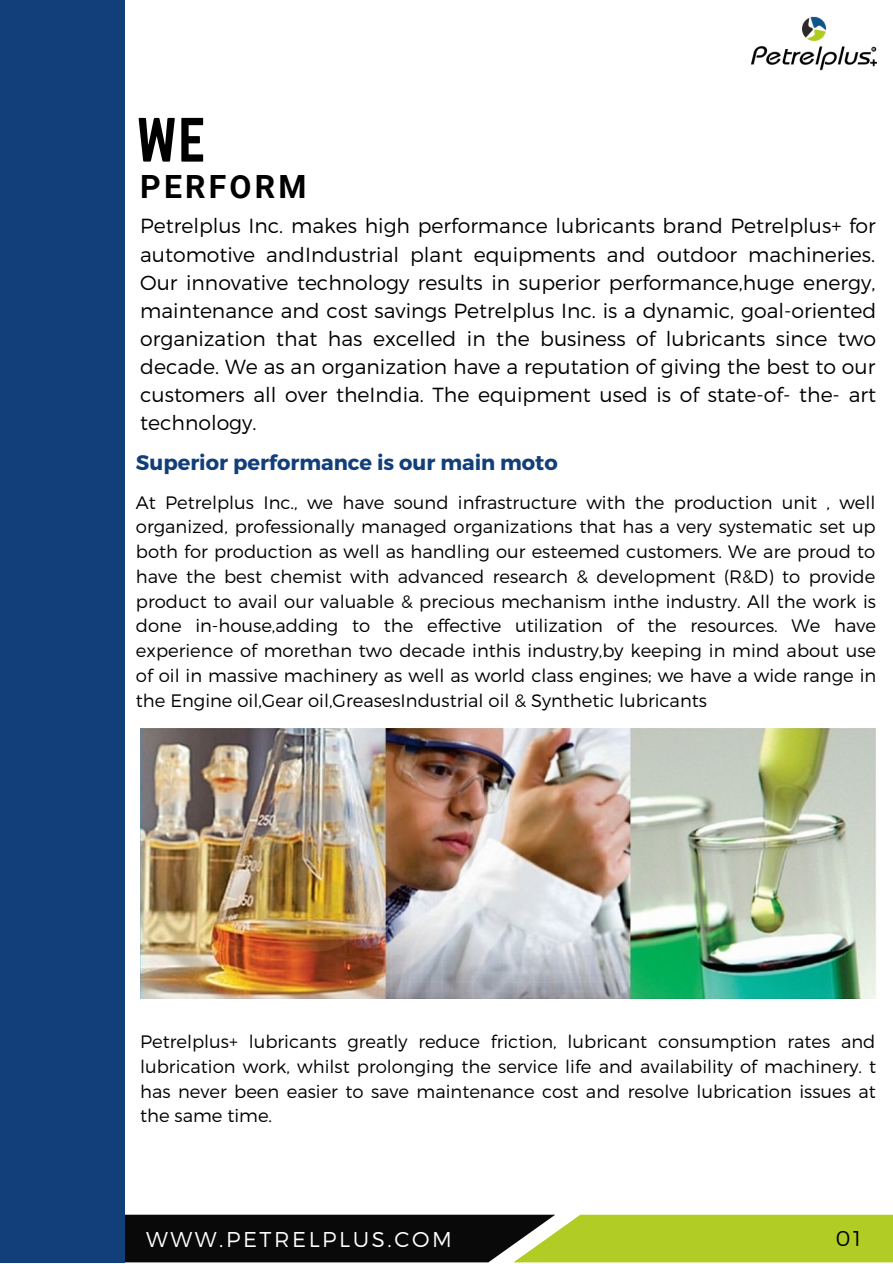
<style>
.page{position:relative;width:893px;height:1264px;background:#fff}
.page>*{position:absolute;margin:0;border:0;box-sizing:border-box;transform-origin:0 0}
.t1{font:54.6px "Norwester";color:#000}
.t2{font:700 31.95px "Roboto";letter-spacing:.1em;color:#000}
.t3{font:300 21.45px "Montserrat";letter-spacing:.12em;color:#fff}
.t4{font:300 21.45px "Montserrat";color:#000}
.t5{font:700 21px "Montserrat";color:#123e79}
.t6{font:300 20.4px/28px "Montserrat";color:#000;text-align:justify}
.t7{font:300 18px/24.8px "Montserrat";color:#000;text-align:justify}
</style>
<div class="page">
<div style="left:125px;top:1214px;width:388px;height:48px;background:#090909"></div>
<div style="left:0;top:0;width:125px;height:1262px;background:#123e79"></div>
<img style="left:751px;top:17px;width:125px;height:54px">
<img style="left:140px;top:728px;width:736px;height:270px">
<div style="left:513px;top:1214px;width:379px;height:48px;background:#b1cc24"></div>
<p class="t1" style="left:136px;top:107px;width:71px">WE</p>
<p class="t2" style="left:140px;top:168px;width:168px">PERFORM</p>
<p class="t6" style="left:140px;top:211px;width:737px">Petrelplus Inc. makes high performance lubricants brand Petrelplus+ for automotive andIndustrial plant equipments and outdoor machineries.<br>Our innovative technology results in superior performance,huge energy, maintenance and cost savings Petrelplus Inc. is a dynamic, goal-oriented organization that has excelled in the business of lubricants since two decade. We as an organization have a reputation of giving the best to our customers all over theIndia. The equipment used is of state-of- the- art technology.</p>
<p class="t5" style="left:136px;top:449px;width:423px">Superior performance is our main moto</p>
<p class="t7" style="left:136px;top:489px;width:741px">At Petrelplus Inc., we have sound infrastructure with the production unit , well organized, professionally managed organizations that has a very systematic set up both for production as well as handling our esteemed customers. We are proud to have the best chemist with advanced research &amp; development (R&amp;D) to provide product to avail our valuable &amp; precious mechanism inthe industry. All the work is done in-house,adding to the effective utilization of the resources. We have experience of morethan two decade inthis industry,by keeping in mind about use of oil in massive machinery as well as world class engines; we have a wide range in the Engine oil,Gear oil,GreasesIndustrial oil &amp; Synthetic lubricants</p>
<p class="t7" style="left:140px;top:1028px;width:737px">Petrelplus+ lubricants greatly reduce friction, lubricant consumption rates and lubrication work, whilst prolonging the service life and availability of machinery. t has never been easier to save maintenance cost and resolve lubrication issues at the same time.</p>
<p class="t3" style="left:146px;top:1225px;width:307px">WWW.PETRELPLUS.COM</p>
<p class="t4" style="left:835px;top:1224px;width:27px">01</p>
</div>
